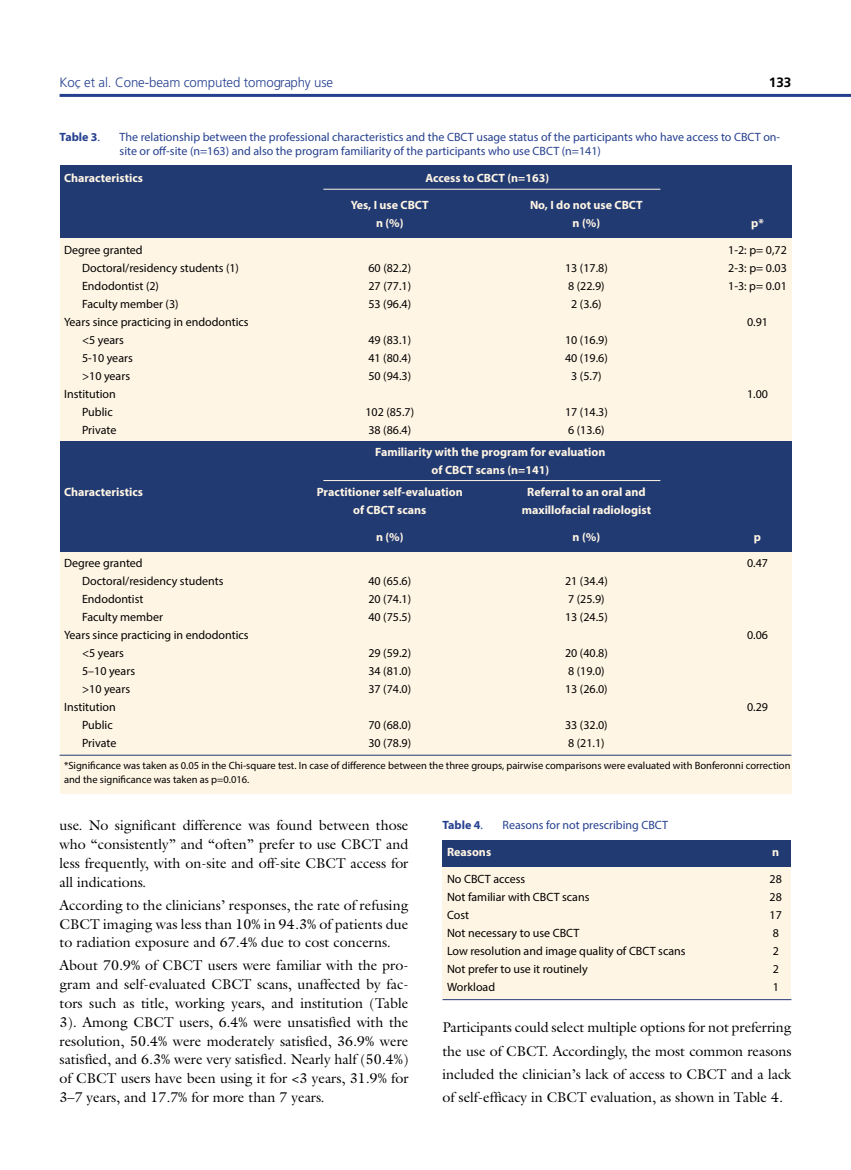
<style>
.page{position:relative;width:851px;height:1170px;background:#fff}
.page>*{position:absolute;margin:0;border:0;box-sizing:border-box;transform-origin:0 0}
.t1{font:14.25px/18.8px "Galliard Normal Tr";color:#000;text-align:justify}
.t2{font:13.5px "Frutiger Light Nr Tr";letter-spacing:-.01em;color:#25408f}
.t3{font:13.5px "Frutiger Bold Tr";color:#000}
.t4{font:12px "Myriad Pro";color:#000}
.t5{font:700 12px/18px "Myriad Pro";color:#fff5e4;text-align:center}
.t6{font:12px/14.4px "Myriad Pro";color:#25408f}
.t7{font:700 12px "Myriad Pro";color:#25408f}
.t8{font:10.5px/13.5px "Myriad Pro";color:#000}
.s1{font-weight:400}
</style>
<div class="page">
<hr style="left:60px;top:94px;width:790px;height:3px;background:#25408f">
<div style="left:60px;top:211px;width:731px;height:582px;background:#fff5e4"></div>
<hr style="left:60px;top:754px;width:731px;height:1px;background:#213a72">
<div style="left:60px;top:165px;width:731px;height:72px;background:#213a72"></div>
<div style="left:60px;top:441px;width:731px;height:110px;background:#213a72"></div>
<hr style="left:323px;top:189px;width:337px;height:1px;background:#fff5e4">
<hr style="left:323px;top:480px;width:337px;height:1px;background:#fff5e4">
<div style="left:442px;top:840px;width:349px;height:158px;background:#fff5e4"></div>
<hr style="left:442px;top:999px;width:349px;height:1px;background:#213a72">
<div style="left:442px;top:840px;width:349px;height:26px;background:#213a72"></div>
<p class="t2" style="left:60px;top:74px;width:275px">Koç et al. Cone-beam computed tomography use</p>
<p class="t3" style="left:768px;top:74px;width:24px">133</p>
<p class="t7" style="left:60px;top:129px;width:42px">Table 3<span class="s1">.</span></p>
<p class="t6" style="left:120px;top:129px;width:662px">The relationship between the professional characteristics and the CBCT usage status of the participants who have access to CBCT on&shy;site or off-site (n=163) and also the program familiarity of the participants who use CBCT (n=141)</p>
<p class="t5" style="left:64px;top:169px;width:80px">Characteristics</p>
<p class="t5" style="left:425px;top:169px;width:125px">Access to CBCT (n=163)</p>
<p class="t5" style="left:351px;top:195px;width:79px">Yes, I use CBCT</p>
<p class="t5" style="left:530px;top:195px;width:114px">No, I do not use CBCT</p>
<p class="t5" style="left:376px;top:213px;width:29px">n (%)</p>
<p class="t5" style="left:572px;top:213px;width:29px">n (%)</p>
<p class="t5" style="left:751px;top:213px;width:14px">p*</p>
<p class="t4" style="left:64px;top:242px;width:80px">Degree granted</p>
<p class="t4" style="left:728px;top:242px;width:60px">1-2: p= 0,72</p>
<p class="t4" style="left:82px;top:260px;width:158px">Doctoral/residency students (1)</p>
<p class="t4" style="left:368px;top:260px;width:44px">60 (82.2)</p>
<p class="t4" style="left:565px;top:260px;width:44px">13 (17.8)</p>
<p class="t4" style="left:728px;top:260px;width:60px">2-3: p= 0.03</p>
<p class="t4" style="left:82px;top:278px;width:78px">Endodontist (2)</p>
<p class="t4" style="left:368px;top:278px;width:44px">27 (77.1)</p>
<p class="t4" style="left:568px;top:278px;width:38px">8 (22.9)</p>
<p class="t4" style="left:728px;top:278px;width:60px">1-3: p= 0.01</p>
<p class="t4" style="left:82px;top:296px;width:98px">Faculty member (3)</p>
<p class="t4" style="left:368px;top:296px;width:44px">53 (96.4)</p>
<p class="t4" style="left:571px;top:296px;width:32px">2 (3.6)</p>
<p class="t4" style="left:64px;top:314px;width:186px">Years since practicing in endodontics</p>
<p class="t4" style="left:747px;top:314px;width:22px">0.91</p>
<p class="t4" style="left:82px;top:332px;width:43px">&lt;5 years</p>
<p class="t4" style="left:368px;top:332px;width:44px">49 (83.1)</p>
<p class="t4" style="left:565px;top:332px;width:44px">10 (16.9)</p>
<p class="t4" style="left:82px;top:350px;width:52px">5-10 years</p>
<p class="t4" style="left:368px;top:350px;width:44px">41 (80.4)</p>
<p class="t4" style="left:565px;top:350px;width:44px">40 (19.6)</p>
<p class="t4" style="left:82px;top:368px;width:50px">&gt;10 years</p>
<p class="t4" style="left:368px;top:368px;width:44px">50 (94.3)</p>
<p class="t4" style="left:571px;top:368px;width:32px">3 (5.7)</p>
<p class="t4" style="left:64px;top:386px;width:53px">Institution</p>
<p class="t4" style="left:747px;top:386px;width:22px">1.00</p>
<p class="t4" style="left:82px;top:404px;width:32px">Public</p>
<p class="t4" style="left:365px;top:404px;width:50px">102 (85.7)</p>
<p class="t4" style="left:565px;top:404px;width:44px">17 (14.3)</p>
<p class="t4" style="left:82px;top:422px;width:36px">Private</p>
<p class="t4" style="left:368px;top:422px;width:44px">38 (86.4)</p>
<p class="t4" style="left:568px;top:422px;width:38px">6 (13.6)</p>
<p class="t5" style="left:375px;top:442px;width:232px">Familiarity with the program for evaluation of CBCT scans (n=141)</p>
<p class="t5" style="left:64px;top:482px;width:80px">Characteristics</p>
<p class="t5" style="left:317px;top:482px;width:147px">Practitioner self-evaluation</p>
<p class="t5" style="left:527px;top:482px;width:120px">Referral to an oral and</p>
<p class="t5" style="left:353px;top:500px;width:75px">of CBCT scans</p>
<p class="t5" style="left:521px;top:500px;width:131px">maxillofacial radiologist</p>
<p class="t5" style="left:376px;top:527px;width:29px">n (%)</p>
<p class="t5" style="left:572px;top:527px;width:29px">n (%)</p>
<p class="t5" style="left:753px;top:527px;width:9px">p</p>
<p class="t4" style="left:64px;top:555px;width:80px">Degree granted</p>
<p class="t4" style="left:747px;top:555px;width:22px">0.47</p>
<p class="t4" style="left:82px;top:573px;width:143px">Doctoral/residency students</p>
<p class="t4" style="left:368px;top:573px;width:44px">40 (65.6)</p>
<p class="t4" style="left:565px;top:573px;width:44px">21 (34.4)</p>
<p class="t4" style="left:82px;top:591px;width:63px">Endodontist</p>
<p class="t4" style="left:368px;top:591px;width:44px">20 (74.1)</p>
<p class="t4" style="left:568px;top:591px;width:38px">7 (25.9)</p>
<p class="t4" style="left:82px;top:609px;width:82px">Faculty member</p>
<p class="t4" style="left:368px;top:609px;width:44px">40 (75.5)</p>
<p class="t4" style="left:565px;top:609px;width:44px">13 (24.5)</p>
<p class="t4" style="left:64px;top:627px;width:186px">Years since practicing in endodontics</p>
<p class="t4" style="left:747px;top:627px;width:22px">0.06</p>
<p class="t4" style="left:82px;top:645px;width:43px">&lt;5 years</p>
<p class="t4" style="left:368px;top:645px;width:44px">29 (59.2)</p>
<p class="t4" style="left:565px;top:645px;width:44px">20 (40.8)</p>
<p class="t4" style="left:82px;top:663px;width:55px">5–10 years</p>
<p class="t4" style="left:368px;top:663px;width:44px">34 (81.0)</p>
<p class="t4" style="left:568px;top:663px;width:38px">8 (19.0)</p>
<p class="t4" style="left:82px;top:681px;width:50px">&gt;10 years</p>
<p class="t4" style="left:368px;top:681px;width:44px">37 (74.0)</p>
<p class="t4" style="left:565px;top:681px;width:44px">13 (26.0)</p>
<p class="t4" style="left:64px;top:699px;width:53px">Institution</p>
<p class="t4" style="left:747px;top:699px;width:22px">0.29</p>
<p class="t4" style="left:82px;top:717px;width:32px">Public</p>
<p class="t4" style="left:368px;top:717px;width:44px">70 (68.0)</p>
<p class="t4" style="left:565px;top:717px;width:44px">33 (32.0)</p>
<p class="t4" style="left:82px;top:735px;width:36px">Private</p>
<p class="t4" style="left:368px;top:735px;width:44px">30 (78.9)</p>
<p class="t4" style="left:568px;top:735px;width:38px">8 (21.1)</p>
<p class="t8" style="left:64px;top:758px;width:727px">*Significance was taken as 0.05 in the Chi-square test. In case of difference between the three groups, pairwise comparisons were evaluated with Bonferonni correction and the significance was taken as p=0.016.</p>
<p class="t7" style="left:442px;top:817px;width:42px">Table 4<span class="s1">.</span></p>
<p class="t6" style="left:502px;top:817px;width:167px">Reasons for not prescribing CBCT</p>
<p class="t5" style="left:447px;top:842px;width:46px">Reasons</p>
<p class="t5" style="left:772px;top:842px;width:9px">n</p>
<p class="t4" style="left:447px;top:871px;width:80px">No CBCT access</p>
<p class="t4" style="left:769px;top:871px;width:14px">28</p>
<p class="t4" style="left:447px;top:889px;width:144px">Not familiar with CBCT scans</p>
<p class="t4" style="left:769px;top:889px;width:14px">28</p>
<p class="t4" style="left:447px;top:907px;width:24px">Cost</p>
<p class="t4" style="left:769px;top:907px;width:14px">17</p>
<p class="t4" style="left:447px;top:925px;width:134px">Not necessary to use CBCT</p>
<p class="t4" style="left:772px;top:925px;width:8px">8</p>
<p class="t4" style="left:447px;top:943px;width:240px">Low resolution and image quality of CBCT scans</p>
<p class="t4" style="left:772px;top:943px;width:8px">2</p>
<p class="t4" style="left:447px;top:961px;width:142px">Not prefer to use it routinely</p>
<p class="t4" style="left:772px;top:961px;width:8px">2</p>
<p class="t4" style="left:447px;top:979px;width:50px">Workload</p>
<p class="t4" style="left:772px;top:979px;width:8px">1</p>
<p class="t1" style="left:60px;top:815px;width:350px">use. No significant difference was found between those who “consistently” and “often” prefer to use CBCT and less frequently, with on-site and off-site CBCT access for all indications.</p>
<p class="t1" style="left:60px;top:895px;width:350px">According to the clinicians’ responses, the rate of refusing CBCT imaging was less than 10% in 94.3% of patients due to radiation exposure and 67.4% due to cost concerns.</p>
<p class="t1" style="left:60px;top:955px;width:350px">About 70.9% of CBCT users were familiar with the pro&shy;gram and self-evaluated CBCT scans, unaffected by fac&shy;tors such as title, working years, and institution (Table 3). Among CBCT users, 6.4% were unsatisfied with the resolution, 50.4% were moderately satisfied, 36.9% were satisfied, and 6.3% were very satisfied. Nearly half (50.4%) of CBCT users have been using it for &lt;3 years, 31.9% for 3–7 years, and 17.7% for more than 7 years.</p>
<p class="t1" style="left:442px;top:1015px;width:350px;line-height:23.1px">Participants could select multiple options for not preferring the use of CBCT. Accordingly, the most common reasons included the clinician’s lack of access to CBCT and a lack of self-efficacy in CBCT evaluation, as shown in Table 4.</p>
</div>
